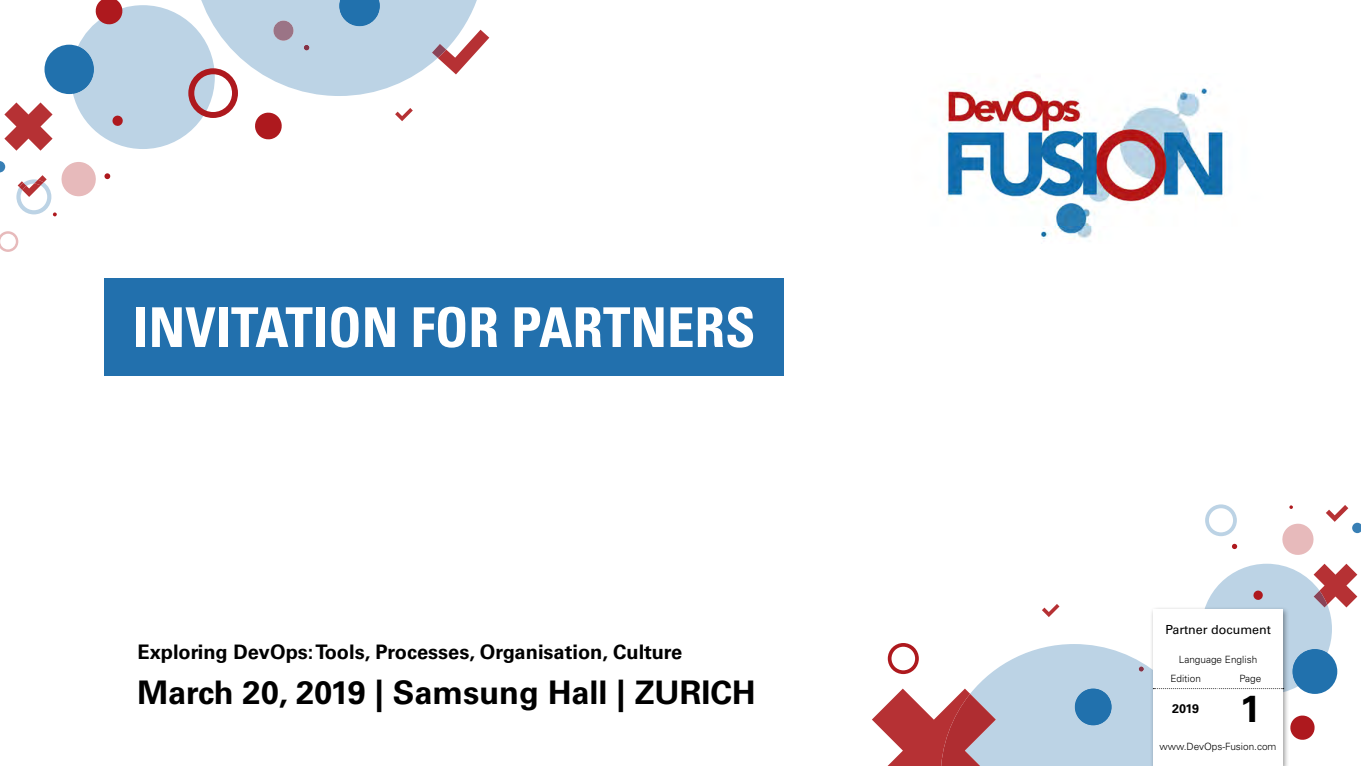
<style>
.page{position:relative;width:1361px;height:766px;background:#fff}
.page>*{position:absolute;margin:0;border:0;box-sizing:border-box;transform-origin:0 0}
.t1{font:700 condensed 54.88px "Univers LT Std";color:#fff}
.t2{font:700 37.5px "Univers LT Std";color:#000}
.t3{font:700 32.5px "Univers LT Std";color:#000}
.t4{font:700 20px "Univers LT Std";color:#000}
.t5{font:12.5px "Univers LT Std";color:#000}
.t6{font:700 12.5px "Univers LT Std";color:#000}
.t7{font:300 10px/19.9px "Univers LT Std";color:#000}
</style>
<div class="page">
<svg style="left:1205px;top:504px;width:32px;height:32px"></svg>
<svg style="left:1282px;top:523px;width:32px;height:31px"></svg>
<svg style="left:1326px;top:505px;width:35px;height:28px"></svg>
<svg style="left:1231px;top:543px;width:6px;height:6px"></svg>
<svg style="left:1289px;top:505px;width:4px;height:4px"></svg>
<svg style="left:0;top:161px;width:5px;height:11px"></svg>
<svg style="left:0;top:231px;width:18px;height:21px"></svg>
<svg style="left:4px;top:102px;width:49px;height:49px"></svg>
<div style="left:45px;top:45px;width:49px;height:49px;background:#2171ad;border-radius:50%"></div>
<svg style="left:104px;top:173px;width:6px;height:6px"></svg>
<svg style="left:16px;top:162px;width:80px;height:54px"></svg>
<svg style="left:71px;top:0;width:418px;height:149px"></svg>
<div style="left:105px;top:278px;width:679px;height:98px;background:#2270ad"></div>
<svg style="left:872px;top:563px;width:485px;height:202px"></svg>
<hr style="left:1153px;top:668px;width:129px;height:1px;background:#fff">
<hr style="left:1153px;top:727px;width:129px;height:1px;background:#fff">
<hr style="left:1217px;top:668px;width:1px;height:59px;background:#fff">
<img style="left:946px;top:88px;width:281px;height:151px">
<h1 class="t1" style="left:133px;top:294px;width:624px">INVITATION FOR PARTNERS</h1>
<p class="t4" style="left:137px;top:639px;width:546px">Exploring DevOps: Tools, Processes, Organisation, Culture</p>
<h3 class="t3" style="left:137px;top:673px;width:619px">March 20, 2019 | Samsung Hall | ZURICH</h3>
<p class="t5" style="left:1165px;top:622px;width:107px">Partner document</p>
<p class="t7" style="left:1170px;top:648px;width:88px;text-indent:8px">Language English<br>Edition</p>
<p class="t7" style="left:1239px;top:668px;width:23px">Page</p>
<p class="t6" style="left:1172px;top:700px;width:28px">2019</p>
<h2 class="t2" style="left:1240px;top:686px;width:22px">1</h2>
<p class="t7" style="left:1159px;top:736px;width:118px">www.DevOps-Fusion.com</p>
</div>
